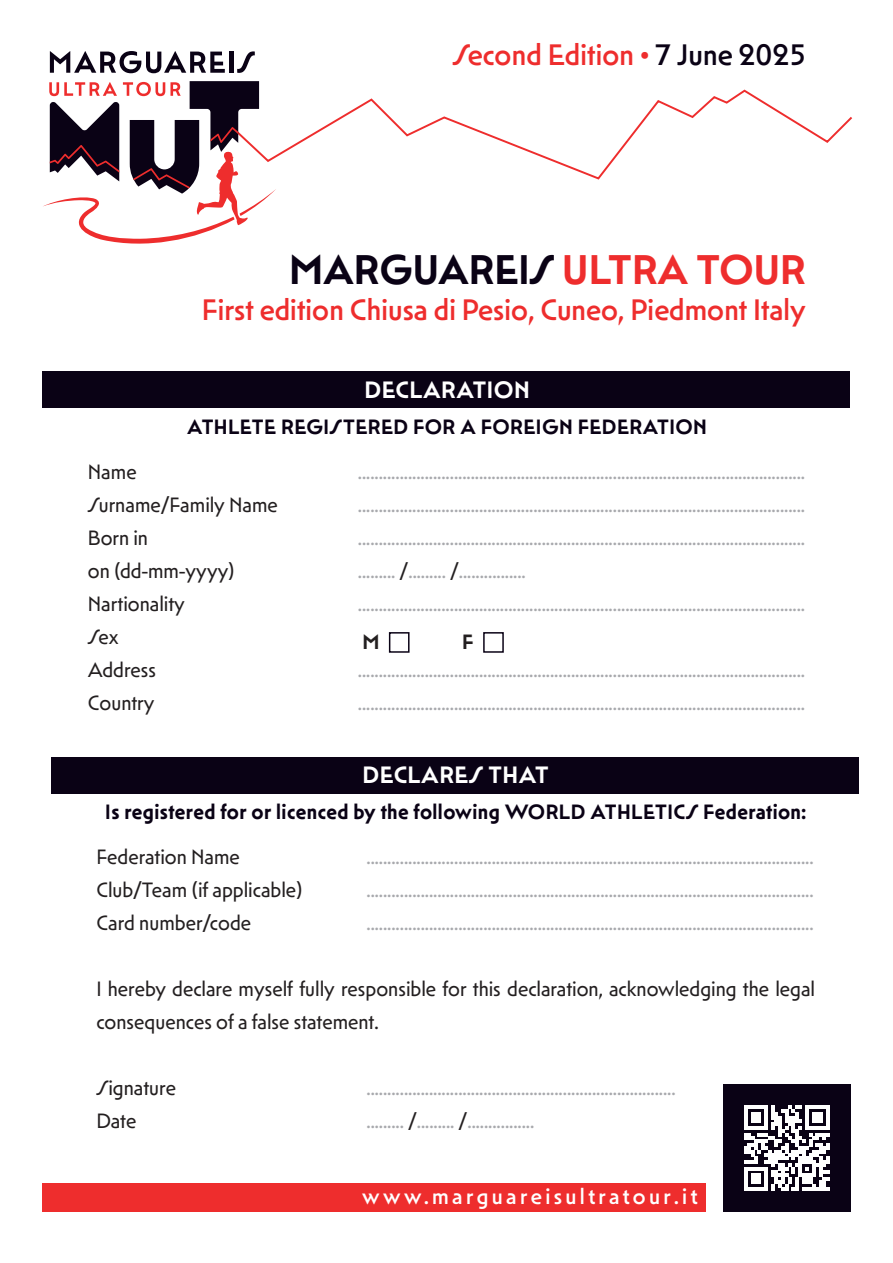
<style>
.page{position:relative;width:893px;height:1263px;background:#fff}
.page>*{position:absolute;margin:0;border:0;box-sizing:border-box;transform-origin:0 0}
.t1{font:600 42px "Mendl Sans Dawn";color:#0a0215}
.t2{font:500 30px "Mendl Sans Dawn";color:#ee2d2d}
.t3{font:600 24px "Mendl Sans Dawn";letter-spacing:.02em;color:#fff}
.t4{font:500 22.5px "Mendl Sans Dusk";letter-spacing:.15em;color:#fff}
.t5{font:21px "Mendl Sans Dawn";color:#a8a9ad}
.t6{font:21px/33px "Mendl Sans Dawn";color:#231f20}
.t7{font:600 21px "Mendl Sans Dawn";letter-spacing:.02em;color:#0a0215}
.t8{font:600 21px "Mendl Sans Dawn";color:#231f20}
.s1{color:#0a0215}
.s2{color:#ee2d2d}
.s3{color:#231f20}
</style>
<div class="page">
<svg style="left:276px;top:89px;width:577px;height:91px"></svg>
<div style="left:723px;top:1084px;width:127px;height:128px;background:#0a0215"></div>
<div style="left:43px;top:1183px;width:663px;height:29px;background:#ee2d2d"></div>
<svg style="left:50px;top:51px;width:175px;height:22px"></svg>
<hr style="left:229px;top:52px;width:4px;height:21px;background:#0a0215">
<svg style="left:237px;top:51px;width:18px;height:22px"></svg>
<svg style="left:43px;top:81px;width:233px;height:163px"></svg>
<svg style="left:744px;top:1106px;width:85px;height:85px"></svg>
<div style="left:43px;top:372px;width:807px;height:36px;background:#0a0215"></div>
<div style="left:51px;top:757px;width:808px;height:36px;background:#0a0215"></div>
<div style="left:389px;top:632px;width:21px;height:21px;border:2px solid #0a0215"></div>
<div style="left:483px;top:632px;width:21px;height:21px;border:2px solid #0a0215"></div>
<p class="t2" style="left:453px;top:37px;width:355px">Second Edition • <span class="s1">7 June 2025</span></p>
<p class="t1" style="left:289px;top:243px;width:518px">MARGUAREIS <span class="s2">ULTRA TOUR</span></p>
<p class="t2" style="left:202px;top:291px;width:605px">First edition Chiusa di Pesio, Cuneo, Piedmont Italy</p>
<p class="t6" style="left:88px;top:455px;width:50px">Name</p>
<p class="t3" style="left:364px;top:375px;width:167px">DECLARATION</p>
<p class="t7" style="left:187px;top:414px;width:521px">ATHLETE REGISTERED FOR A FOREIGN FEDERATION</p>
<p class="t5" style="left:358px;top:459px;width:449px">…........................................................................................................</p>
<p class="t6" style="left:88px;top:488px;width:192px">Surname/Family Name</p>
<p class="t6" style="left:88px;top:521px;width:62px">Born in</p>
<p class="t5" style="left:358px;top:492px;width:449px">…........................................................................................................</p>
<p class="t5" style="left:358px;top:525px;width:449px">…........................................................................................................</p>
<p class="t6" style="left:88px;top:554px;width:149px">on (dd-mm-yyyy)</p>
<p class="t5" style="left:358px;top:558px;width:169px">…...... <span class="s3">/</span>…...... <span class="s3">/</span>….............</p>
<p class="t6" style="left:88px;top:587px;width:98px">Nartionality</p>
<p class="t5" style="left:358px;top:591px;width:449px">…........................................................................................................</p>
<p class="t6" style="left:88px;top:620px;width:32px">Sex</p>
<p class="t6" style="left:88px;top:653px;width:70px">Address</p>
<p class="t6" style="left:88px;top:686px;width:68px">Country</p>
<p class="t8" style="left:362px;top:628px;width:18px">M</p>
<p class="t8" style="left:462px;top:628px;width:13px">F</p>
<p class="t5" style="left:358px;top:657px;width:449px">…........................................................................................................</p>
<p class="t5" style="left:358px;top:690px;width:449px">…........................................................................................................</p>
<p class="t3" style="left:363px;top:760px;width:188px">DECLARES THAT</p>
<p class="t7" style="left:105px;top:799px;width:702px">Is registered for or licenced by the following WORLD ATHLETICS Federation:</p>
<p class="t6" style="left:96px;top:840px;width:145px">Federation Name</p>
<p class="t6" style="left:96px;top:873px;width:208px">Club/Team (if applicable)</p>
<p class="t6" style="left:96px;top:906px;width:156px">Card number/code</p>
<p class="t5" style="left:366px;top:844px;width:449px">…........................................................................................................</p>
<p class="t5" style="left:366px;top:877px;width:449px">…........................................................................................................</p>
<p class="t5" style="left:366px;top:910px;width:449px">…........................................................................................................</p>
<p class="t6" style="left:96px;top:972px;width:720px">I hereby declare myself fully responsible for this declaration, acknowledging the legal consequences of a false statement.</p>
<p class="t6" style="left:96px;top:1071px;width:81px">Signature</p>
<p class="t5" style="left:366px;top:1075px;width:311px">….......................................................................</p>
<p class="t6" style="left:96px;top:1104px;width:42px">Date</p>
<p class="t5" style="left:366px;top:1108px;width:169px">…...... <span class="s3">/</span>…...... <span class="s3">/</span>….............</p>
<p class="t4" style="left:362px;top:1182px;width:337px">www.marguareisultratour.it</p>
</div>
